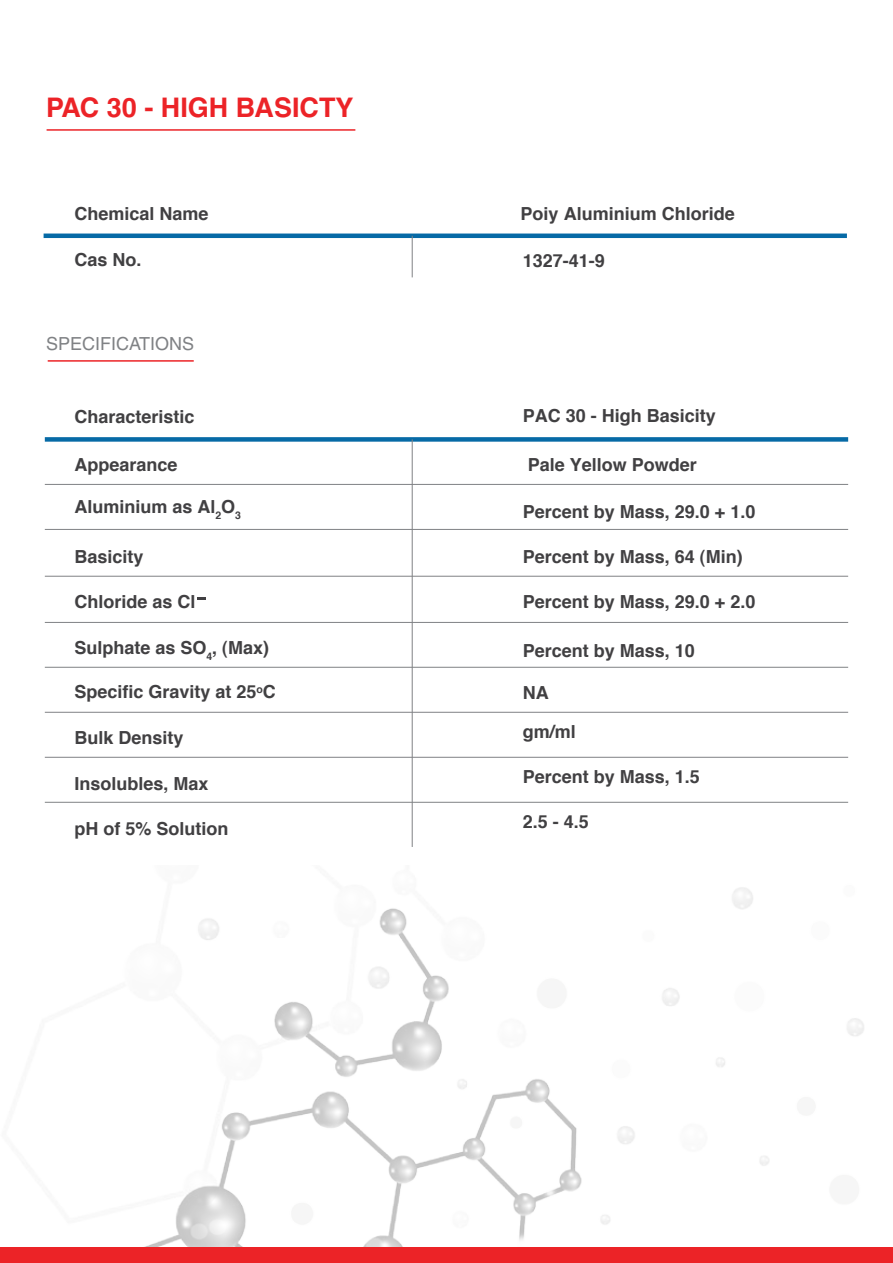
<style>
.page{position:relative;width:893px;height:1263px;background:#fff}
.page>*{position:absolute;margin:0;border:0;box-sizing:border-box;transform-origin:0 0}
.t1{font:700 27px "Helvetica";color:#ec2327}
.t2{font:700 18px "Helvetica";color:#414042}
.t3{font:18px "Helvetica CE";color:#808285}
</style>
<div class="page">
<img style="left:144px;top:887px;width:720px;height:360px">
<div style="left:0;top:1247px;width:893px;height:16px;background:#ec2327"></div>
<hr style="left:47px;top:129px;width:308px;height:2px;background:#ec2327">
<svg style="left:197px;top:597px;width:9px;height:3px"></svg>
<div style="left:45px;top:437px;width:803px;height:5px;background:#066aa6"></div>
<hr style="left:45px;top:484px;width:803px;height:1px;background:#808285">
<hr style="left:45px;top:529px;width:803px;height:1px;background:#808285">
<hr style="left:45px;top:576px;width:803px;height:1px;background:#808285">
<hr style="left:45px;top:667px;width:803px;height:1px;background:#808285">
<hr style="left:45px;top:712px;width:803px;height:1px;background:#808285">
<hr style="left:45px;top:757px;width:803px;height:1px;background:#808285">
<hr style="left:45px;top:802px;width:803px;height:1px;background:#808285">
<hr style="left:45px;top:622px;width:803px;height:1px;background:#808285">
<hr style="left:412px;top:439px;width:1px;height:408px;background:#808285">
<hr style="left:48px;top:360px;width:146px;height:2px;background:#ec2327">
<hr style="left:44px;top:234px;width:803px;height:4px;background:#066aa6">
<hr style="left:412px;top:236px;width:1px;height:41px;background:#808285">
<h1 class="t1" style="left:46px;top:91px;width:309px">PAC 30 - HIGH BASICTY</h1>
<p class="t2" style="left:74px;top:203px;width:136px">Chemical Name</p>
<p class="t2" style="left:521px;top:203px;width:216px">Poiy Aluminium Chloride</p>
<p class="t2" style="left:74px;top:248px;width:69px">Cas No.</p>
<p class="t2" style="left:523px;top:249px;width:84px">1327-41-9</p>
<p class="t3" style="left:46px;top:334px;width:149px">SPECIFICATIONS</p>
<p class="t2" style="left:523px;top:404px;width:195px">PAC 30 - High Basicity</p>
<p class="t2" style="left:528px;top:453px;width:171px">Pale Yellow Powder</p>
<p class="t2" style="left:74px;top:406px;width:122px">Characteristic</p>
<p class="t2" style="left:74px;top:453px;width:105px">Appearance</p>
<p class="t2" style="left:74px;top:495px;width:168px">Aluminium as Al<sub>2</sub>O<sub>3</sub></p>
<p class="t2" style="left:523px;top:501px;width:234px">Percent by Mass, 29.0 + 1.0</p>
<p class="t2" style="left:523px;top:545px;width:222px">Percent by Mass, 64 (Min)</p>
<p class="t2" style="left:523px;top:590px;width:234px">Percent by Mass, 29.0 + 2.0</p>
<p class="t2" style="left:523px;top:639px;width:174px">Percent by Mass, 10</p>
<p class="t2" style="left:74px;top:545px;width:71px">Basicity</p>
<p class="t2" style="left:74px;top:590px;width:123px">Chloride as Cl</p>
<p class="t2" style="left:74px;top:636px;width:196px">Sulphate as SO<sub>4</sub>, (Max)</p>
<p class="t2" style="left:74px;top:681px;width:203px">Specific Gravity at 25<sup>o</sup>C</p>
<p class="t2" style="left:74px;top:726px;width:111px">Bulk Density</p>
<p class="t2" style="left:74px;top:772px;width:136px">Insolubles, Max</p>
<p class="t2" style="left:523px;top:681px;width:27px">NA</p>
<p class="t2" style="left:523px;top:720px;width:55px">gm/ml</p>
<p class="t2" style="left:523px;top:765px;width:179px">Percent by Mass, 1.5</p>
<p class="t2" style="left:74px;top:817px;width:156px">pH of 5% Solution</p>
<p class="t2" style="left:523px;top:810px;width:68px">2.5 - 4.5</p>
</div>
